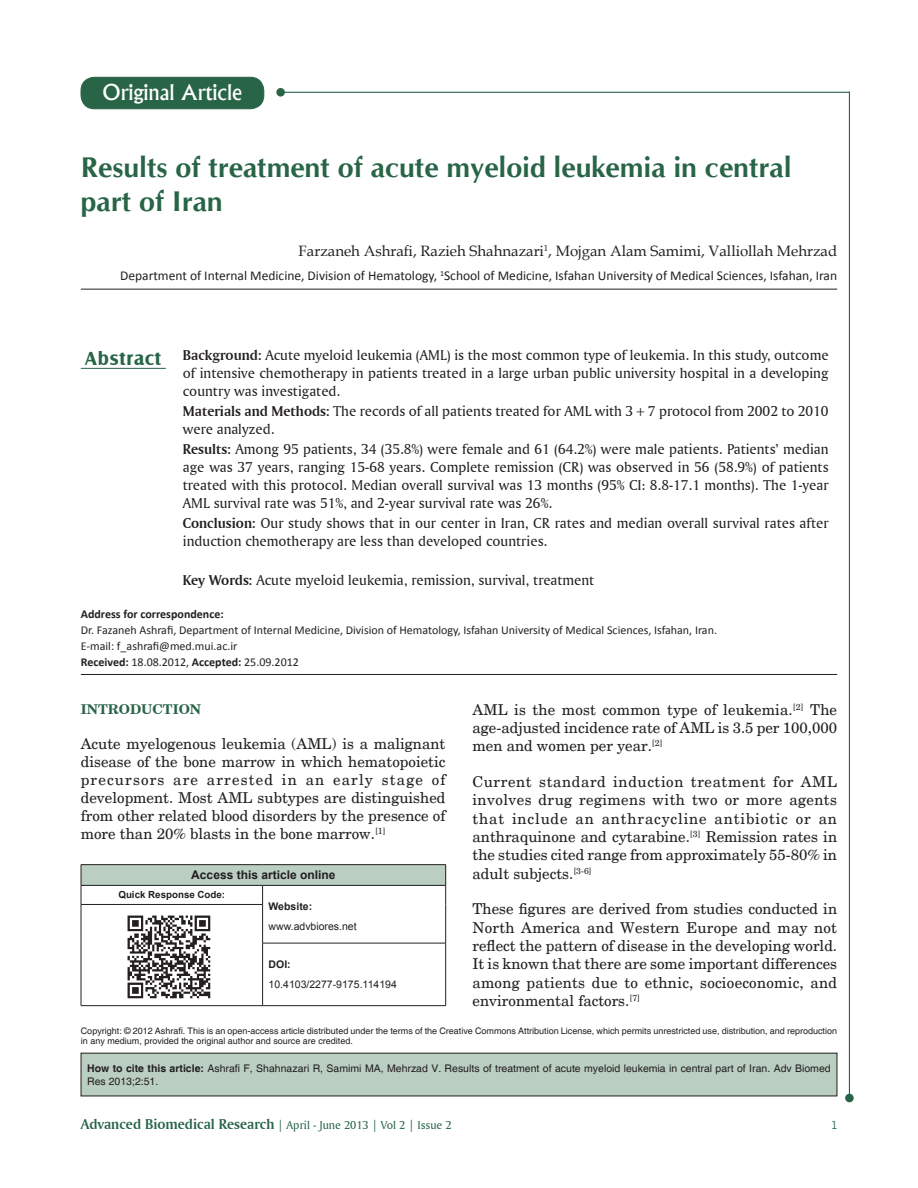
<style>
.page{position:relative;width:918px;height:1188px;background:#fff}
.page>*{position:absolute;margin:0;border:0;box-sizing:border-box;transform-origin:0 0}
.AT{font:700 28.5px/34.2px "CG Omega";color:#286446}
.AH{font:500 21px "Albertus";color:#fff}
.ABSH{font:700 19.5px "Castle T";letter-spacing:.04em;color:#286446}
.TX{font:15px/18.3px "New Century Schlbk";color:#231f20;text-align:justify}
.ABS{font:15px/18px "Amerigo BT Roman A";color:#231f20;text-align:justify}
.AU{font:15px "Book Antiqua";color:#231f20}
.KWD{font:15px "Amerigo BT Roman A";color:#231f20}
.AFF{font:13.5px "Calibri";color:#231f20}
.t1{font:700 13.5px "Century Schoolbook BT";color:#286446}
.ADD{font:12px/15.8px "Calibri";color:#231f20}
.RF{font:12px "Amerigo BT Roman A";color:#286446}
.HIS{font:12px "Calibri";color:#231f20}
.ATAO{font:700 12px "Arial";color:#231f20}
.RF-2{font:12px "Bell Centennial BT Address";color:#286446}
.SRC{font:10.5px/12.6px "Helvetica";color:#231f20}
.DOI{font:10.5px "Arial";color:#231f20}
.WEB{font:10.5px "Arial";color:#231f20}
.WEB-2{font:700 10.5px "Arial";color:#231f20}
.DOI-2{font:700 10.5px "Arial";color:#231f20}
.QRC{font:700 9.75px "Arial";color:#231f20}
.t2{font:9px/10.8px "Helvetica";color:#231f20}
.s1{font-family:"Amerigo BT Bold A"}
.s2{font-weight:700}
.s3{font-family:"Amerigo BT Bold A";font-size:15px}
</style>
<div class="page">
<div style="left:81px;top:77px;width:183px;height:32px;background:#286446;border-radius:14px"></div>
<div style="left:81px;top:77px;width:183px;height:32px;border:1px solid #286446;border-radius:14px"></div>
<hr style="left:281px;top:92px;width:569px;height:1px;background:#286446">
<div style="left:276px;top:88px;width:9px;height:9px;background:#286446;border-radius:50%"></div>
<hr style="left:849px;top:92px;width:1px;height:1005px;background:#286446">
<div style="left:845px;top:1094px;width:9px;height:8px;background:#286446;border-radius:50%"></div>
<hr style="left:81px;top:674px;width:756px;height:1px;background:#231f20">
<hr style="left:81px;top:368px;width:85px;height:1px;background:#286446">
<hr style="left:81px;top:289px;width:756px;height:1px;background:#231f20">
<div style="left:81px;top:865px;width:365px;height:20px;background:#bacec1"></div>
<hr style="left:81px;top:1005px;width:182px;height:1px;background:#231f20">
<hr style="left:81px;top:864px;width:182px;height:1px;background:#231f20">
<hr style="left:263px;top:864px;width:183px;height:1px;background:#231f20">
<hr style="left:81px;top:885px;width:182px;height:1px;background:#231f20">
<svg style="left:81px;top:865px;width:1px;height:39px"></svg>
<hr style="left:263px;top:885px;width:183px;height:1px;background:#231f20">
<svg style="left:445px;top:865px;width:1px;height:39px"></svg>
<hr style="left:445px;top:904px;width:1px;height:39px;background:#231f20">
<hr style="left:81px;top:904px;width:182px;height:1px;background:#231f20">
<hr style="left:81px;top:905px;width:1px;height:38px;background:#231f20">
<hr style="left:81px;top:943px;width:1px;height:62px;background:#231f20">
<hr style="left:445px;top:943px;width:1px;height:62px;background:#231f20">
<hr style="left:263px;top:1005px;width:183px;height:1px;background:#231f20">
<svg style="left:262px;top:886px;width:1px;height:18px"></svg>
<hr style="left:262px;top:905px;width:1px;height:38px;background:#231f20">
<hr style="left:262px;top:943px;width:1px;height:62px;background:#231f20">
<hr style="left:262px;top:943px;width:184px;height:1px;background:#231f20">
<img style="left:127px;top:915px;width:84px;height:84px">
<div style="left:81px;top:1053px;width:756px;height:43px;background:#bacec1"></div>
<p class="AH" style="left:103px;top:80px;width:141px">Original Article</p>
<p class="AT" style="left:81px;top:150px;width:712px">Results of treatment of acute myeloid leukemia in central part of Iran</p>
<p class="AU" style="left:299px;top:240px;width:540px">Farzaneh Ashrafi, Razieh Shahnazari<sup>1</sup>, Mojgan Alam Samimi, Valliollah Mehrzad</p>
<p class="AFF" style="left:120px;top:267px;width:719px">Department of Internal Medicine, Division of Hematology, <sup>1</sup>School of Medicine, Isfahan University of Medical Sciences, Isfahan, Iran</p>
<p class="ABS" style="left:183px;top:346px;width:647px"><span class="s1">Background:</span> Acute myeloid leukemia (AML) is the most common type of leukemia. In this study, outcome of intensive chemotherapy in patients treated in a large urban public university hospital in a developing country was investigated.</p>
<p class="ABS" style="left:183px;top:402px;width:647px"><span class="s1">Materials and Methods:</span> The records of all patients treated for AML with 3 7 protocol from 2002 to 2010 were analyzed.</p>
<p class="ABS" style="left:183px;top:440px;width:647px"><span class="s1">Results:</span> Among 95 patients, 34 (35.8%) were female and 61 (64.2%) were male patients. Patients’ median age was 37 years, ranging 15‑68 years. Complete remission (CR) was observed in 56 (58.9%) of patients treated with this protocol. Median overall survival was 13 months (95% CI: 8.8‑17.1 months). The 1‑year AML survival rate was 51%, and 2‑year survival rate was 26%.</p>
<p class="ABS" style="left:183px;top:514px;width:647px"><span class="s1">Conclusion:</span> Our study shows that in our center in Iran, CR rates and median overall survival rates after induction chemotherapy are less than developed countries.</p>
<p class="KWD" style="left:183px;top:571px;width:413px"><span class="s1">Key Words:</span> Acute myeloid leukemia, remission, survival, treatment</p>
<p class="ADD" style="left:81px;top:606px;width:638px"><span class="s2">Address for correspondence:<br></span>Dr. Fazaneh Ashrafi, Department of Internal Medicine, Division of Hematology, Isfahan University of Medical Sciences, Isfahan, Iran.<br>E‑mail: f_ashrafi@med.mui.ac.ir</p>
<p class="HIS" style="left:81px;top:654px;width:220px"><span class="s2">Received:</span> 18.08.2012, <span class="s2">Accepted:</span> 25.09.2012</p>
<p class="ABSH" style="left:85px;top:347px;width:78px">Abstract</p>
<h1 class="t1" style="left:81px;top:701px;width:122px">INTRODUCTION</h1>
<p class="TX" style="left:81px;top:735px;width:366px">Acute myelogenous leukemia (AML) is a malignant disease of the bone marrow in which hematopoietic precursors are arrested in an early stage of development. Most AML subtypes are distinguished from other related blood disorders by the presence of more than 20% blasts in the bone marrow.<sup>[1]</sup></p>
<p class="ATAO" style="left:191px;top:867px;width:146px">Access this article online</p>
<p class="QRC" style="left:118px;top:889px;width:108px">Quick Response Code:</p>
<p class="WEB-2" style="left:269px;top:899px;width:45px">Website:</p>
<p class="WEB" style="left:269px;top:919px;width:90px">www.advbiores.net</p>
<p class="DOI-2" style="left:269px;top:958px;width:24px">DOI:</p>
<p class="DOI" style="left:269px;top:977px;width:130px">10.4103/2277-9175.114194</p>
<p class="TX" style="left:472px;top:700px;width:366px">AML is the most common type of leukemia.<sup>[2]</sup> The age‑adjusted incidence rate of AML is 3.5 per 100,000 men and women per year.<sup>[2]</sup></p>
<p class="TX" style="left:472px;top:773px;width:366px">Current standard induction treatment for AML involves drug regimens with two or more agents that include an anthracycline antibiotic or an anthraquinone and cytarabine.<sup>[3]</sup> Remission rates in the studies cited range from approximately 55‑80% in adult subjects.<sup>[3‑6]</sup></p>
<p class="TX" style="left:472px;top:900px;width:366px">These figures are derived from studies conducted in North America and Western Europe and may not reflect the pattern of disease in the developing world.<br>It is known that there are some important differences among patients due to ethnic, socioeconomic, and environmental factors.<sup>[7]</sup></p>
<p class="t2" style="left:81px;top:1025px;width:758px">Copyright: © 2012 Ashrafi. This is an open-access article distributed under the terms of the Creative Commons Attribution License, which permits unrestricted use, distribution, and reproduction in any medium, provided the original author and source are credited.</p>
<p class="SRC" style="left:87px;top:1062px;width:745px"><span class="s2">How to cite this article:</span> Ashrafi F, Shahnazari R, Samimi MA, Mehrzad V. Results of treatment of acute myeloid leukemia in central part of Iran. Adv Biomed<br>Res 2013;2:51.</p>
<p class="RF" style="left:81px;top:1118px;width:372px"><span class="s3">Advanced Biomedical Research</span> | April - June 2013 | Vol 2 | Issue 2</p>
<p class="RF-2" style="left:832px;top:1118px;width:7px">1</p>
</div>
